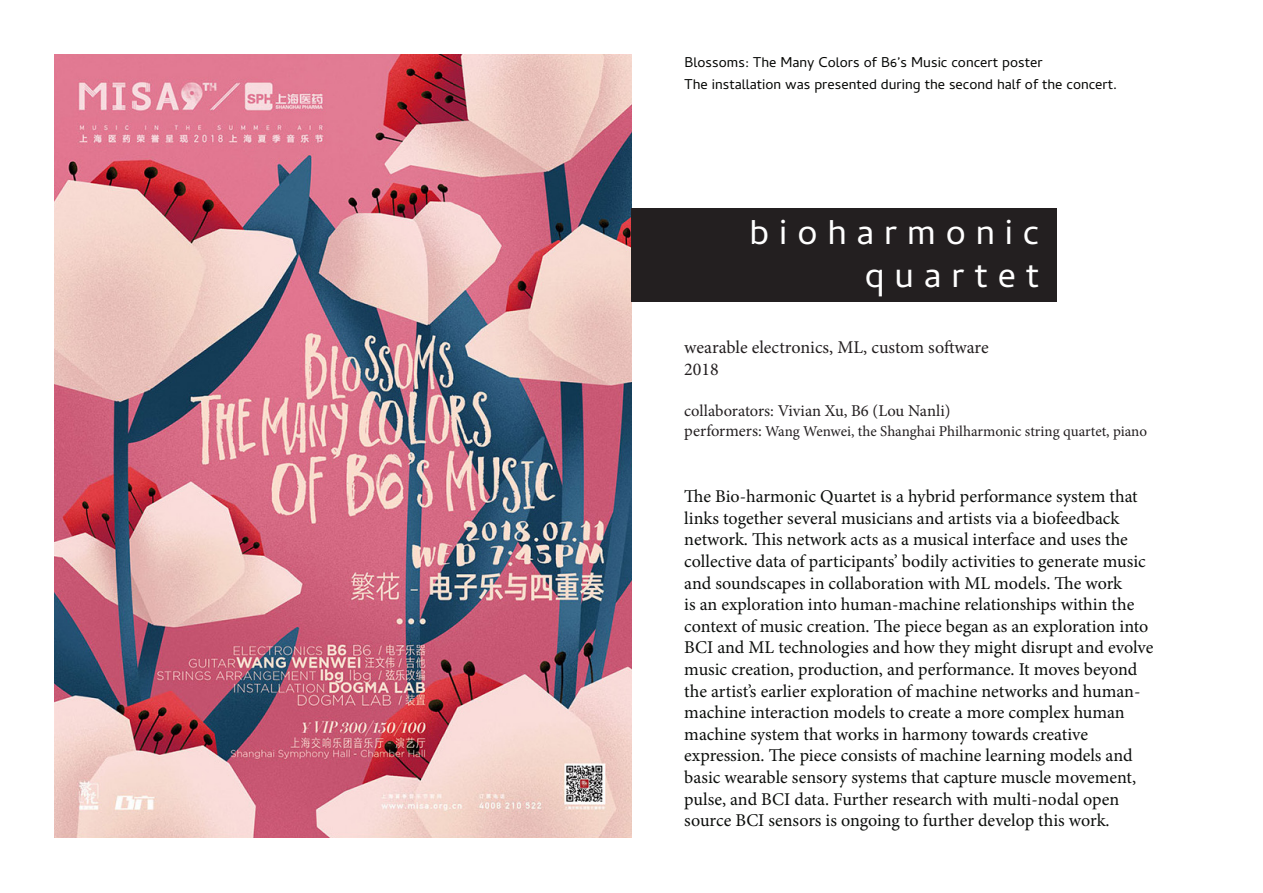
<style>
.page{position:relative;width:1263px;height:893px;background:#fff}
.page>*{position:absolute;margin:0;border:0;box-sizing:border-box;transform-origin:0 0}
.t1{font:45px/43.3px "Cambay Devanagari";color:#fff;text-align:right}
.t2{font:18px/21.6px "Minion Pro";color:#0c0e0c}
.t3{font:18px "Cambay Devanagari";color:#040503}
.t4{font:18px "Minion Pro";color:#231f20}
.t5{font:16.5px "Minion Pro";letter-spacing:-.005em;color:#231f20}
.t6{font:15px "Minion Pro";letter-spacing:-.005em;color:#231f20}
.s1{font-size:16.5px}
</style>
<div class="page">
<img style="left:54px;top:54px;width:577px;height:784px">
<div style="left:631px;top:209px;width:426px;height:93px;background:#231f20"></div>
<p class="t3" style="left:685px;top:53px;width:359px">Blossoms: The Many Colors of B6’s Music concert poster</p>
<p class="t3" style="left:685px;top:75px;width:434px">The installation was presented during the second half of the concert.</p>
<p class="t1" style="left:750px;top:216px;width:291px">b i o h a r m o n i c q u a r t e t</p>
<p class="t4" style="left:684px;top:335px;width:306px">wearable electronics, ML, custom software</p>
<p class="t4" style="left:684px;top:357px;width:36px">2018</p>
<p class="t5" style="left:684px;top:400px;width:268px">collaborators: Vivian Xu, B6 (Lou Nanli)</p>
<p class="t6" style="left:684px;top:421px;width:464px"><span class="s1">performers:</span> Wang Wenwei, the Shanghai Philharmonic string quartet, piano</p>
<p class="t2" style="left:684px;top:486px;width:471px">The Bio-harmonic Quartet is a hybrid performance system that links together several musicians and artists via a biofeedback network. This network acts as a musical interface and uses the collective data of participants’ bodily activities to generate music and soundscapes in collaboration with ML models. The work<br>is an exploration into human-machine relationships within the context of music creation. The piece began as an exploration into BCI and ML technologies and how they might disrupt and evolve music creation, production, and performance. It moves beyond the artist’s earlier exploration of machine networks and human-</p>
<p class="t2" style="left:684px;top:702px;width:442px">machine interaction models to create a more complex human machine system that works in harmony towards creative</p>
<p class="t2" style="left:684px;top:745px;width:453px">expression. The piece consists of machine learning models and basic wearable sensory systems that capture muscle movement, pulse, and BCI data. Further research with multi-nodal open source BCI sensors is ongoing to further develop this work.</p>
</div>
